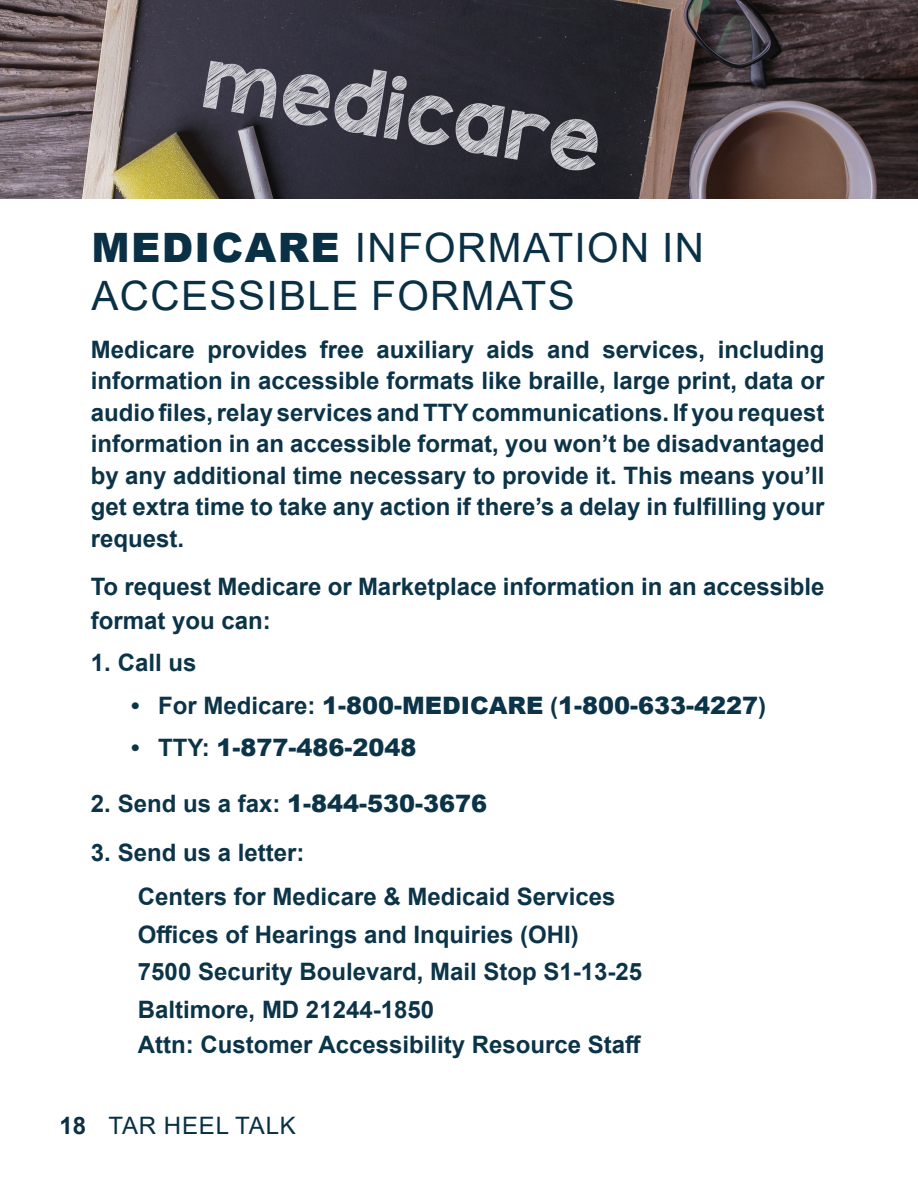
<style>
.page{position:relative;width:918px;height:1188px;background:#fff}
.page>*{position:absolute;margin:0;border:0;box-sizing:border-box;transform-origin:0 0}
.Page_Headline{font:40.5px/48.6px "Arial";letter-spacing:.035em;color:#093044}
.pargaraph_arial_bold{font:700 24px/31.5px "Arial";color:#0c3448;text-align:justify}
.t1{font:900 24px "Arial";color:#0c3448}
.t2{font:24px "Arial";letter-spacing:.035em;color:#093044}
.s1{font-weight:900}
.s2{font-weight:700}
</style>
<div class="page">
<img style="left:0;top:0;width:918px;height:198px">
<p class="Page_Headline" style="left:91px;top:223px;width:614px"><span class="s1">MEDICARE</span> INFORMATION IN<br>ACCESSIBLE FORMATS</p>
<p class="pargaraph_arial_bold" style="left:91px;top:334px;width:735px">Medicare provides free auxiliary aids and services, including information in accessible formats like braille, large print, data or audio files, relay services and TTY communications. If you request information in an accessible format, you won’t be disadvantaged by any additional time necessary to provide it. This means you’ll get extra time to take any action if there’s a delay in fulfilling your request.</p>
<p class="pargaraph_arial_bold" style="left:91px;top:569px;width:735px;line-height:34.5px">To request Medicare or Marketplace information in an accessible format you can:</p>
<p class="pargaraph_arial_bold" style="left:91px;top:648px;width:107px">1. Call us</p>
<p class="t1" style="left:131px;top:688px;width:637px"><span class="s2">• For Medicare:</span> 1-800-MEDICARE <span class="s2">(</span>1-800-633-4227<span class="s2">)</span></p>
<p class="t1" style="left:131px;top:730px;width:287px"><span class="s2">• TTY:</span> 1-877-486-2048</p>
<p class="t1" style="left:91px;top:786px;width:398px"><span class="s2">2. Send us a fax:</span> 1-844-530-3676</p>
<p class="pargaraph_arial_bold" style="left:91px;top:837px;width:215px">3. Send us a letter:</p>
<p class="pargaraph_arial_bold" style="left:138px;top:881px;width:479px">Centers for Medicare &amp; Medicaid Services</p>
<p class="pargaraph_arial_bold" style="left:138px;top:919px;width:442px">Offices of Hearings and Inquiries (OHI)</p>
<p class="pargaraph_arial_bold" style="left:138px;top:956px;width:506px">7500 Security Boulevard, Mail Stop S1-13-25</p>
<p class="pargaraph_arial_bold" style="left:138px;top:994px;width:298px">Baltimore, MD 21244-1850</p>
<p class="pargaraph_arial_bold" style="left:138px;top:1029px;width:505px">Attn: Customer Accessibility Resource Staff</p>
<p class="t2" style="left:60px;top:1109px;width:238px"><span class="s2">18</span> TAR HEEL TALK</p>
</div>
